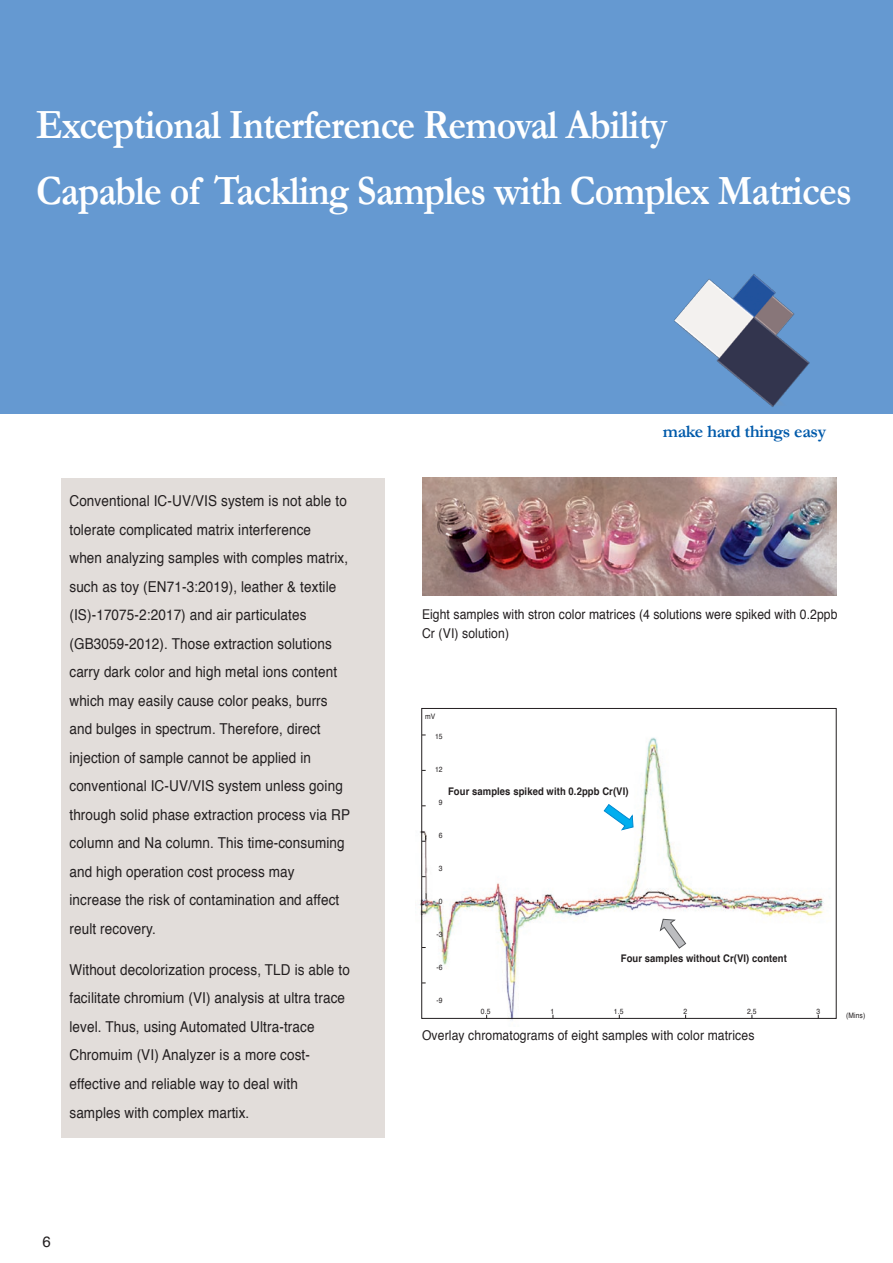
<style>
.page{position:relative;width:893px;height:1263px;background:#fff}
.page>*{position:absolute;margin:0;border:0;box-sizing:border-box;transform-origin:0 0}
.t1{font:700 42px/66px "Garamond";letter-spacing:-.02em;color:#fff;scale:.9 1}
.t2{font:700 18px "Garamond";letter-spacing:-.02em;color:#015aaa}
.t3{font:15px/28.5px "Helvetica";letter-spacing:.01em;color:#231f20;scale:.9 1}
.t4{font:15px "Helvetica";letter-spacing:.01em;color:#231f20}
.t5{font:13.5px/19.5px "Helvetica";letter-spacing:.01em;color:#231f20;scale:.9 1}
.t6{font:700 10.5px "Helvetica";letter-spacing:.01em;color:#231f20;scale:.9 1}
.t7{font:7.5px "Helvetica";letter-spacing:.01em;color:#231f20;scale:.9 1}
</style>
<div class="page">
<div style="left:0;top:0;width:892px;height:413px;background:#6599d1"></div>
<img style="left:674px;top:274px;width:136px;height:133px">
<div style="left:62px;top:478px;width:323px;height:659px;background:#e2ddda"></div>
<img style="left:423px;top:478px;width:414px;height:118px">
<img style="left:419px;top:734px;width:406px;height:287px">
<div style="left:421px;top:708px;width:416px;height:311px;border:1px solid #231f20"></div>
<svg style="left:603px;top:804px;width:31px;height:26px"></svg>
<svg style="left:659px;top:919px;width:27px;height:30px"></svg>
<h1 class="t1" style="left:36px;top:91px;width:908px">Exceptional Interference Removal Ability<br>Capable of Tackling Samples with Complex Matrices</h1>
<p class="t3" style="left:69px;top:487px;width:313px">Conventional IC-UV/VIS system is not able to tolerate complicated matrix interference<br>when analyzing samples with comples matrix, such as toy (EN71-3:2019), leather &amp; textile (IS)-17075-2:2017) and air particulates (GB3059-2012). Those extraction solutions carry dark color and high metal ions content which may easily cause color peaks, burrs and bulges in spectrum. Therefore, direct injection of sample cannot be applied in conventional IC-UV/VIS system unless going through solid phase extraction process via RP column and Na column. This time-consuming and high operation cost process may increase the risk of contamination and affect reult recovery.</p>
<p class="t3" style="left:69px;top:956px;width:313px">Without decolorization process, TLD is able to facilitate chromium (VI) analysis at ultra trace level. Thus, using Automated Ultra-trace Chromuim (VI) Analyzer is a more cost&shy;effective and reliable way to deal with samples with complex martix.</p>
<p class="t4" style="left:43px;top:1230px;width:10px">6</p>
<p class="t2" style="left:663px;top:420px;width:165px">make hard things easy</p>
<p class="t5" style="left:422px;top:605px;width:463px">Eight samples with stron color matrices (4 solutions were spiked with 0.2ppb<br>Cr (VI) solution)</p>
<p class="t7" style="left:425px;top:711px;width:13px">mV</p>
<p class="t7" style="left:435px;top:730px;width:10px">15</p>
<p class="t7" style="left:435px;top:763px;width:10px">12</p>
<p class="t7" style="left:439px;top:796px;width:6px">9</p>
<p class="t7" style="left:439px;top:829px;width:6px">6</p>
<p class="t7" style="left:439px;top:862px;width:6px">3</p>
<p class="t7" style="left:439px;top:895px;width:6px">0</p>
<p class="t7" style="left:436px;top:928px;width:8px">-3</p>
<p class="t7" style="left:436px;top:961px;width:8px">-6</p>
<p class="t7" style="left:436px;top:994px;width:8px">-9</p>
<p class="t6" style="left:448px;top:782px;width:202px">Four samples spiked with 0.2ppb Cr(VI)</p>
<p class="t6" style="left:621px;top:949px;width:186px">Four samples without Cr(VI) content</p>
<p class="t7" style="left:481px;top:1005px;width:12px">0.5</p>
<p class="t7" style="left:550px;top:1005px;width:6px">1</p>
<p class="t7" style="left:614px;top:1005px;width:12px">1.5</p>
<p class="t7" style="left:683px;top:1005px;width:6px">2</p>
<p class="t7" style="left:747px;top:1005px;width:12px">2.5</p>
<p class="t5" style="left:422px;top:1026px;width:371px">Overlay chromatograms of eight samples with color matrices</p>
<p class="t7" style="left:816px;top:1005px;width:6px">3</p>
<p class="t7" style="left:846px;top:1009px;width:23px">(Mins)</p>
</div>
